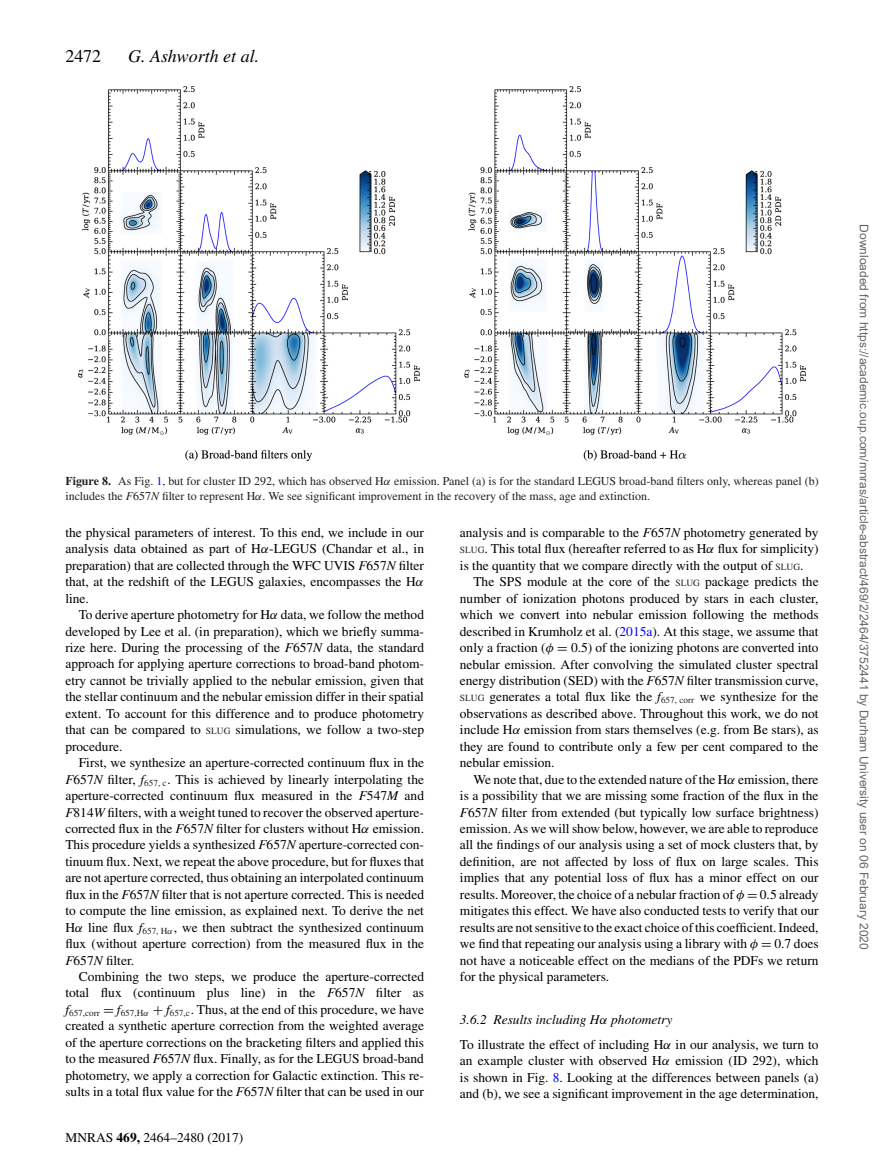
<style>
.page{position:relative;width:893px;height:1174px;background:#fff}
.page>*{position:absolute;margin:0;border:0;box-sizing:border-box;transform-origin:0 0}
.t1{font:italic 18px "Times";color:#000}
.t2{font:18px "Times";color:#000}
.t3{font:13.5px/16.5px "Times";color:#000;text-align:justify}
.t4{font:12px/15px "Times";color:#231f20}
.t5{font:12px "Arial";color:#666}
.s1{font-weight:700}
.s2{color:#00f}
.s3{font-family:"MTMI"}
.s4{font-style:italic}
.s5{font-size:9.45px;color:#231f20}
.s6{font-family:"MTSY"}
</style>
<div class="page">
<img style="left:79px;top:86px;width:726px;height:374px">
<h1 class="t2" style="left:65px;top:49px;width:37px">2472</h1>
<h1 class="t1" style="left:128px;top:49px;width:133px">G. Ashworth et al.</h1>
<p class="t4" style="left:65px;top:474px;width:755px"><span class="s1">Figure 8.</span> As Fig. <span class="s2">1</span>, but for cluster ID 292, which has observed H<span class="s3">α</span> emission. Panel (a) is for the standard LEGUS broad-band filters only, whereas panel (b) includes the <span class="s4">F</span>657<span class="s4">N</span> filter to represent H<span class="s3">α</span>. We see significant improvement in the recovery of the mass, age and extinction.</p>
<p class="t3" style="left:65px;top:525px;width:360px">the physical parameters of interest. To this end, we include in our analysis data obtained as part of H<span class="s3">α</span>-LEGUS (Chandar et al., in preparation) that are collected through the WFC UVIS <span class="s4">F</span>657<span class="s4">N</span> filter that, at the redshift of the LEGUS galaxies, encompasses the H<span class="s3">α </span>line.</p>
<p class="t3" style="left:65px;top:607px;width:360px;text-indent:13px">To derive aperture photometry for H<span class="s3">α</span> data, we follow the method developed by Lee et al. (in preparation), which we briefly summa&shy;rize here. During the processing of the <span class="s4">F</span>657<span class="s4">N</span> data, the standard approach for applying aperture corrections to broad-band photom&shy;etry cannot be trivially applied to the nebular emission, given that the stellar continuum and the nebular emission differ in their spatial extent. To account for this difference and to produce photometry that can be compared to <span class="s5">SLUG</span> simulations, we follow a two-step procedure.</p>
<p class="t3" style="left:65px;top:755px;width:360px;text-indent:13px">First, we synthesize an aperture-corrected continuum flux in the <span class="s4">F</span>657<span class="s4">N</span> filter, <span class="s4">f</span><sub>657,</sub> <sub>c</sub>. This is achieved by linearly interpolating the aperture-corrected continuum flux measured in the <span class="s4">F</span>547<span class="s4">M</span> and <span class="s4">F</span>814<span class="s4">W</span> filters, with a weight tuned to recover the observed aperture&shy;corrected flux in the <span class="s4">F</span>657<span class="s4">N</span> filter for clusters without H<span class="s3">α</span> emission.<br>This procedure yields a synthesized <span class="s4">F</span>657<span class="s4">N</span> aperture-corrected con&shy;tinuum flux. Next, we repeat the above procedure, but for fluxes that are not aperture corrected, thus obtaining an interpolated continuum flux in the <span class="s4">F</span>657<span class="s4">N</span> filter that is not aperture corrected. This is needed to compute the line emission, as explained next. To derive the net H<span class="s3">α</span> line flux <span class="s4">f</span><sub>657,</sub> <sub>H</sub><sub>α</sub>, we then subtract the synthesized continuum flux (without aperture correction) from the measured flux in the <span class="s4">F</span>657<span class="s4">N</span> filter.</p>
<p class="t3" style="left:65px;top:969px;width:360px;text-indent:13px">Combining the two steps, we produce the aperture-corrected total flux (continuum plus line) in the <span class="s4">F</span>657<span class="s4">N</span> filter as <span class="s4">f</span><sub>657,corr</sub> <span class="s6">=</span> <span class="s4">f</span><sub>657,H</sub><sub>α</sub> <span class="s6">+</span> <span class="s4">f</span><sub>657,c</sub>. Thus, at the end of this procedure, we have created a synthetic aperture correction from the weighted average of the aperture corrections on the bracketing filters and applied this to the measured <span class="s4">F</span>657<span class="s4">N</span> flux. Finally, as for the LEGUS broad-band photometry, we apply a correction for Galactic extinction. This re&shy;sults in a total flux value for the <span class="s4">F</span>657<span class="s4">N</span> filter that can be used in our</p>
<p class="t3" style="left:460px;top:525px;width:360px">analysis and is comparable to the <span class="s4">F</span>657<span class="s4">N</span> photometry generated by <span class="s5">SLUG</span>. This total flux (hereafter referred to as H<span class="s3">α</span> flux for simplicity) is the quantity that we compare directly with the output of <span class="s5">SLUG</span>.</p>
<p class="t3" style="left:460px;top:575px;width:360px;text-indent:13px">The SPS module at the core of the <span class="s5">SLUG</span> package predicts the number of ionization photons produced by stars in each cluster, which we convert into nebular emission following the methods described in Krumholz et al. (<span class="s2">2015a</span>). At this stage, we assume that only a fraction (<span class="s3">φ</span> <span class="s6">=</span> 0.5) of the ionizing photons are converted into nebular emission. After convolving the simulated cluster spectral energy distribution (SED) with the <span class="s4">F</span>657<span class="s4">N</span> filter transmission curve, <span class="s5">SLUG</span> generates a total flux like the <span class="s4">f</span><sub>657,</sub> <sub>corr</sub> we synthesize for the observations as described above. Throughout this work, we do not include H<span class="s3">α</span> emission from stars themselves (e.g. from Be stars), as they are found to contribute only a few per cent compared to the nebular emission.</p>
<p class="t3" style="left:460px;top:772px;width:360px;text-indent:13px">We note that, due to the extended nature of the H<span class="s3">α</span> emission, there is a possibility that we are missing some fraction of the flux in the <span class="s4">F</span>657<span class="s4">N</span> filter from extended (but typically low surface brightness) emission. As we will show below, however, we are able to reproduce all the findings of our analysis using a set of mock clusters that, by definition, are not affected by loss of flux on large scales. This implies that any potential loss of flux has a minor effect on our results. Moreover, the choice of a nebular fraction of <span class="s3">φ</span> <span class="s6">=</span> 0.5 already mitigates this effect. We have also conducted tests to verify that our results are not sensitive to the exact choice of this coefficient. Indeed, we find that repeating our analysis using a library with <span class="s3">φ</span> <span class="s6">=</span> 0.7 does not have a noticeable effect on the medians of the PDFs we return for the physical parameters.</p>
<p class="t3" style="left:460px;top:1007px;width:360px;line-height:25.3px"><span class="s4">3.6.2 Results including H</span><span class="s3">α</span> <span class="s4">photometry<br></span>To illustrate the effect of including H<span class="s3">α</span> in our analysis, we turn to</p>
<p class="t3" style="left:460px;top:1053px;width:360px">an example cluster with observed H<span class="s3">α</span> emission (ID 292), which is shown in Fig. <span class="s2">8</span>. Looking at the differences between panels (a) and (b), we see a significant improvement in the age determination,</p>
<p class="t3" style="left:65px;top:1130px;width:179px">MNRAS <span class="s1">469,</span> 2464–2480 (2017)</p>
<p class="t5" style="left:868px;top:224px;width:727px;rotate:90deg">Downloaded from https://academic.oup.com/mnras/article-abstract/469/2/2464/3752441 by Durham University user on 06 February 2020</p>
</div>
